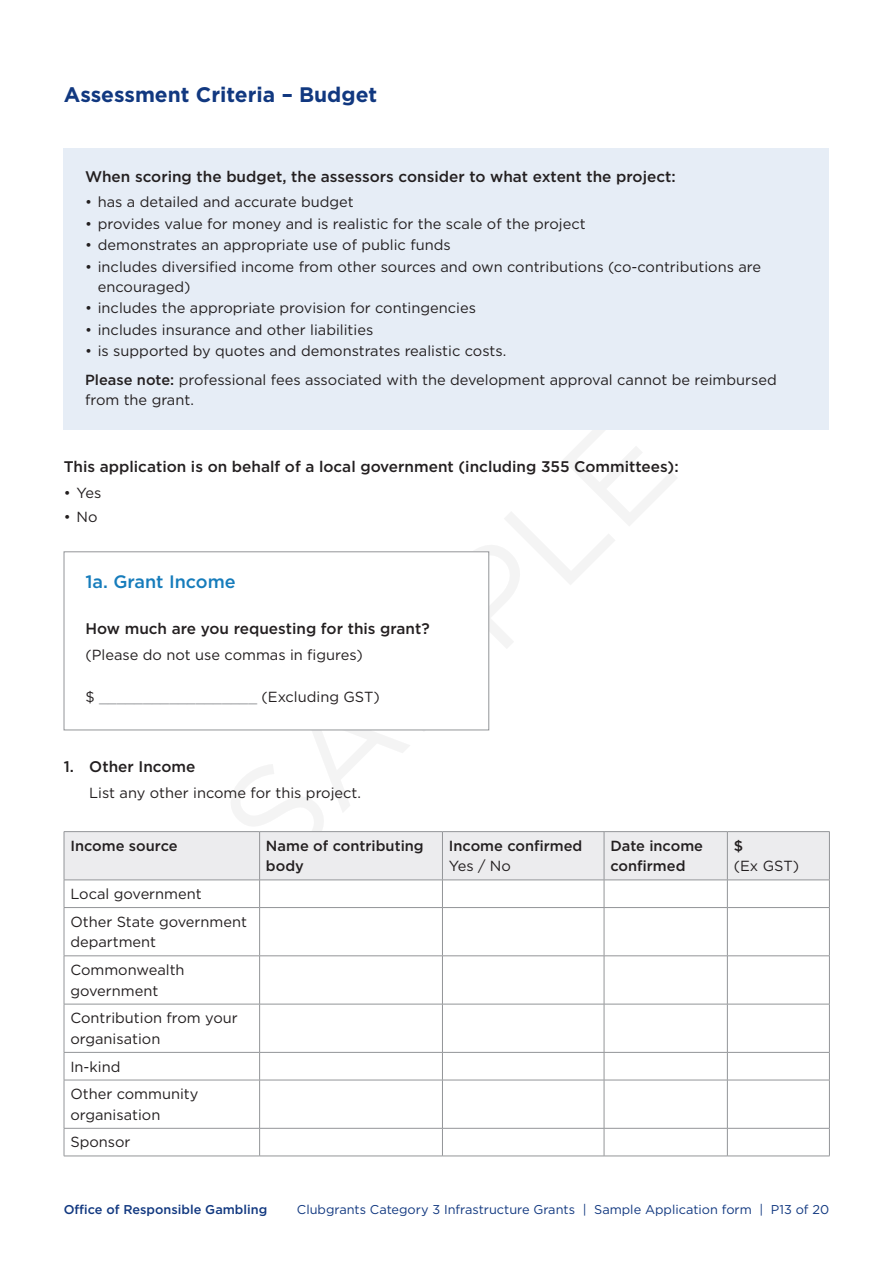
<style>
.page{position:relative;width:893px;height:1263px;background:#fff}
.page>*{position:absolute;margin:0;border:0;box-sizing:border-box;transform-origin:0 0}
.t1{font:135px "Gotham";color:#231f20}
.Page_subtitle{font:700 21px "Gotham";color:#113880}
.Sub_heading{font:500 18px "Gotham";color:#167cbb}
.Form_question{font:500 15.3px "Gotham";color:#231f20}
.Form_answer__no_bull{font:14.7px/20.7px "Gotham";color:#231f20}
.Form_answer__no_bull-2{font:500 14.7px/20.7px "Gotham";color:#231f20}
.Form_answer__no_bull-3{font:14.7px "Gotham";color:#939598}
.t2{font:12.75px "Gotham";color:#113880}
.t3{font:500 12.75px "Gotham";color:#113880}
.s1{font-weight:500}
.s2{color:#231f20}
.s3{font-weight:400}
</style>
<div class="page">
<div style="left:64px;top:149px;width:765px;height:281px;background:#e6edf6"></div>
<div style="left:64px;top:552px;width:425px;height:178px;border:1px solid #939598"></div>
<hr style="left:64px;top:831px;width:196px;height:1px;background:#939598">
<hr style="left:260px;top:831px;width:182px;height:1px;background:#939598">
<hr style="left:442px;top:831px;width:162px;height:1px;background:#939598">
<hr style="left:604px;top:831px;width:123px;height:1px;background:#939598">
<hr style="left:727px;top:831px;width:103px;height:1px;background:#939598">
<svg style="left:64px;top:832px;width:766px;height:75px"></svg>
<hr style="left:64px;top:907px;width:196px;height:1px;background:#939598">
<hr style="left:64px;top:908px;width:1px;height:47px;background:#939598">
<hr style="left:260px;top:907px;width:182px;height:1px;background:#939598">
<hr style="left:259px;top:908px;width:1px;height:47px;background:#939598">
<hr style="left:442px;top:907px;width:162px;height:1px;background:#939598">
<hr style="left:442px;top:908px;width:1px;height:47px;background:#939598">
<hr style="left:604px;top:907px;width:123px;height:1px;background:#939598">
<hr style="left:604px;top:908px;width:1px;height:47px;background:#939598">
<hr style="left:727px;top:907px;width:103px;height:1px;background:#939598">
<hr style="left:727px;top:908px;width:1px;height:47px;background:#939598">
<hr style="left:829px;top:908px;width:1px;height:47px;background:#939598">
<hr style="left:64px;top:955px;width:196px;height:1px;background:#939598">
<hr style="left:64px;top:956px;width:1px;height:48px;background:#939598">
<hr style="left:260px;top:955px;width:182px;height:1px;background:#939598">
<hr style="left:259px;top:956px;width:1px;height:48px;background:#939598">
<hr style="left:442px;top:955px;width:162px;height:1px;background:#939598">
<hr style="left:442px;top:956px;width:1px;height:48px;background:#939598">
<hr style="left:604px;top:955px;width:123px;height:1px;background:#939598">
<hr style="left:604px;top:956px;width:1px;height:48px;background:#939598">
<hr style="left:727px;top:955px;width:103px;height:1px;background:#939598">
<hr style="left:727px;top:956px;width:1px;height:48px;background:#939598">
<hr style="left:829px;top:956px;width:1px;height:48px;background:#939598">
<hr style="left:64px;top:1004px;width:196px;height:1px;background:#939598">
<hr style="left:64px;top:1004px;width:1px;height:48px;background:#939598">
<hr style="left:260px;top:1004px;width:182px;height:1px;background:#939598">
<hr style="left:259px;top:1004px;width:1px;height:48px;background:#939598">
<hr style="left:442px;top:1004px;width:162px;height:1px;background:#939598">
<hr style="left:442px;top:1004px;width:1px;height:48px;background:#939598">
<hr style="left:604px;top:1004px;width:123px;height:1px;background:#939598">
<hr style="left:604px;top:1004px;width:1px;height:48px;background:#939598">
<hr style="left:727px;top:1004px;width:103px;height:1px;background:#939598">
<hr style="left:727px;top:1004px;width:1px;height:48px;background:#939598">
<hr style="left:829px;top:1004px;width:1px;height:48px;background:#939598">
<hr style="left:64px;top:1052px;width:196px;height:1px;background:#939598">
<svg style="left:64px;top:1053px;width:1px;height:27px"></svg>
<hr style="left:260px;top:1052px;width:182px;height:1px;background:#939598">
<svg style="left:259px;top:1052px;width:1px;height:28px"></svg>
<hr style="left:442px;top:1052px;width:162px;height:1px;background:#939598">
<svg style="left:442px;top:1052px;width:1px;height:28px"></svg>
<hr style="left:604px;top:1052px;width:123px;height:1px;background:#939598">
<svg style="left:604px;top:1052px;width:1px;height:28px"></svg>
<hr style="left:727px;top:1052px;width:103px;height:1px;background:#939598">
<svg style="left:727px;top:1052px;width:1px;height:28px"></svg>
<svg style="left:829px;top:1052px;width:1px;height:28px"></svg>
<hr style="left:64px;top:1080px;width:196px;height:1px;background:#939598">
<hr style="left:64px;top:1080px;width:1px;height:48px;background:#939598">
<hr style="left:260px;top:1080px;width:182px;height:1px;background:#939598">
<hr style="left:259px;top:1080px;width:1px;height:48px;background:#939598">
<hr style="left:442px;top:1080px;width:162px;height:1px;background:#939598">
<hr style="left:442px;top:1080px;width:1px;height:48px;background:#939598">
<hr style="left:604px;top:1080px;width:123px;height:1px;background:#939598">
<hr style="left:604px;top:1080px;width:1px;height:48px;background:#939598">
<hr style="left:727px;top:1080px;width:103px;height:1px;background:#939598">
<hr style="left:727px;top:1080px;width:1px;height:48px;background:#939598">
<hr style="left:829px;top:1080px;width:1px;height:48px;background:#939598">
<hr style="left:64px;top:1128px;width:196px;height:1px;background:#939598">
<svg style="left:64px;top:1128px;width:1px;height:28px"></svg>
<hr style="left:260px;top:1128px;width:182px;height:1px;background:#939598">
<svg style="left:259px;top:1128px;width:1px;height:28px"></svg>
<hr style="left:442px;top:1128px;width:162px;height:1px;background:#939598">
<svg style="left:442px;top:1128px;width:1px;height:28px"></svg>
<hr style="left:604px;top:1128px;width:123px;height:1px;background:#939598">
<svg style="left:604px;top:1128px;width:1px;height:28px"></svg>
<hr style="left:727px;top:1128px;width:103px;height:1px;background:#939598">
<svg style="left:727px;top:1128px;width:1px;height:28px"></svg>
<svg style="left:829px;top:1128px;width:1px;height:28px"></svg>
<hr style="left:64px;top:1156px;width:196px;height:1px;background:#939598">
<hr style="left:260px;top:1156px;width:182px;height:1px;background:#939598">
<hr style="left:442px;top:1156px;width:162px;height:1px;background:#939598">
<hr style="left:604px;top:1156px;width:123px;height:1px;background:#939598">
<hr style="left:727px;top:1156px;width:103px;height:1px;background:#939598">
<p class="Page_subtitle" style="left:64px;top:80px;width:315px">Assessment Criteria – Budget</p>
<p class="Form_question" style="left:85px;top:167px;width:592px">When scoring the budget, the assessors consider to what extent the project:</p>
<p class="Form_answer__no_bull" style="left:85px;top:191px;width:270px">• has a detailed and accurate budget</p>
<p class="Form_answer__no_bull" style="left:85px;top:213px;width:502px">• provides value for money and is realistic for the scale of the project</p>
<p class="Form_answer__no_bull" style="left:85px;top:235px;width:367px">• demonstrates an appropriate use of public funds</p>
<p class="Form_answer__no_bull" style="left:98px;top:257px;width:665px;line-height:19.5px;text-indent:-13px">• includes diversified income from other sources and own contributions (co-contributions are encouraged)</p>
<p class="Form_answer__no_bull" style="left:85px;top:297px;width:392px">• includes the appropriate provision for contingencies</p>
<p class="Form_answer__no_bull" style="left:85px;top:319px;width:290px">• includes insurance and other liabilities</p>
<p class="Form_answer__no_bull" style="left:85px;top:337px;width:693px;line-height:28.5px">• is supported by quotes and demonstrates realistic costs.<br><span class="s1">Please note:</span> professional fees associated with the development approval cannot be reimbursed</p>
<p class="Form_answer__no_bull" style="left:85px;top:389px;width:110px">from the grant.</p>
<h1 class="t1" style="left:184px;top:782px;width:573px;rotate:-45deg">SAMPLE</h1>
<p class="Form_question" style="left:64px;top:457px;width:616px">This application is on behalf of a local government (including 355 Committees):</p>
<p class="Form_answer__no_bull" style="left:64px;top:482px;width:39px">• Yes</p>
<p class="Form_answer__no_bull" style="left:64px;top:506px;width:35px">• No</p>
<p class="Sub_heading" style="left:85px;top:569px;width:152px">1a. Grant Income</p>
<p class="Form_question" style="left:85px;top:619px;width:346px">How much are you requesting for this grant?</p>
<p class="Form_answer__no_bull" style="left:85px;top:644px;width:279px">(Please do not use commas in figures)</p>
<p class="Form_answer__no_bull-3" style="left:85px;top:687px;width:296px"><span class="s2">$</span> __________________ <span class="s2">(Excluding GST)</span></p>
<p class="Form_question" style="left:64px;top:757px;width:133px">1. Other Income</p>
<p class="Form_answer__no_bull" style="left:89px;top:782px;width:273px">List any other income for this project.</p>
<p class="Form_answer__no_bull-2" style="left:70px;top:835px;width:109px">Income source</p>
<p class="Form_answer__no_bull-2" style="left:266px;top:835px;width:159px">Name of contributing body</p>
<p class="Form_answer__no_bull-2" style="left:449px;top:835px;width:135px">Income confirmed<br><span class="s3">Yes / No</span></p>
<p class="Form_answer__no_bull-2" style="left:610px;top:835px;width:94px">Date income confirmed</p>
<p class="Form_answer__no_bull" style="left:734px;top:835px;width:67px"><span class="s1">$<br></span>(Ex GST)</p>
<p class="Form_answer__no_bull" style="left:70px;top:883px;width:133px">Local government</p>
<p class="Form_answer__no_bull" style="left:70px;top:911px;width:178px">Other State government department</p>
<p class="Form_answer__no_bull" style="left:70px;top:959px;width:116px">Commonwealth government</p>
<p class="Form_answer__no_bull" style="left:70px;top:1007px;width:169px">Contribution from your organisation</p>
<p class="Form_answer__no_bull" style="left:70px;top:1056px;width:52px">In-kind</p>
<p class="Form_answer__no_bull" style="left:70px;top:1083px;width:130px">Other community organisation</p>
<p class="Form_answer__no_bull" style="left:70px;top:1131px;width:62px">Sponsor</p>
<p class="t3" style="left:64px;top:1201px;width:205px">Office of Responsible Gambling</p>
<p class="t2" style="left:297px;top:1201px;width:534px">Clubgrants Category 3 Infrastructure Grants | Sample Application form | P13 of 20</p>
</div>
